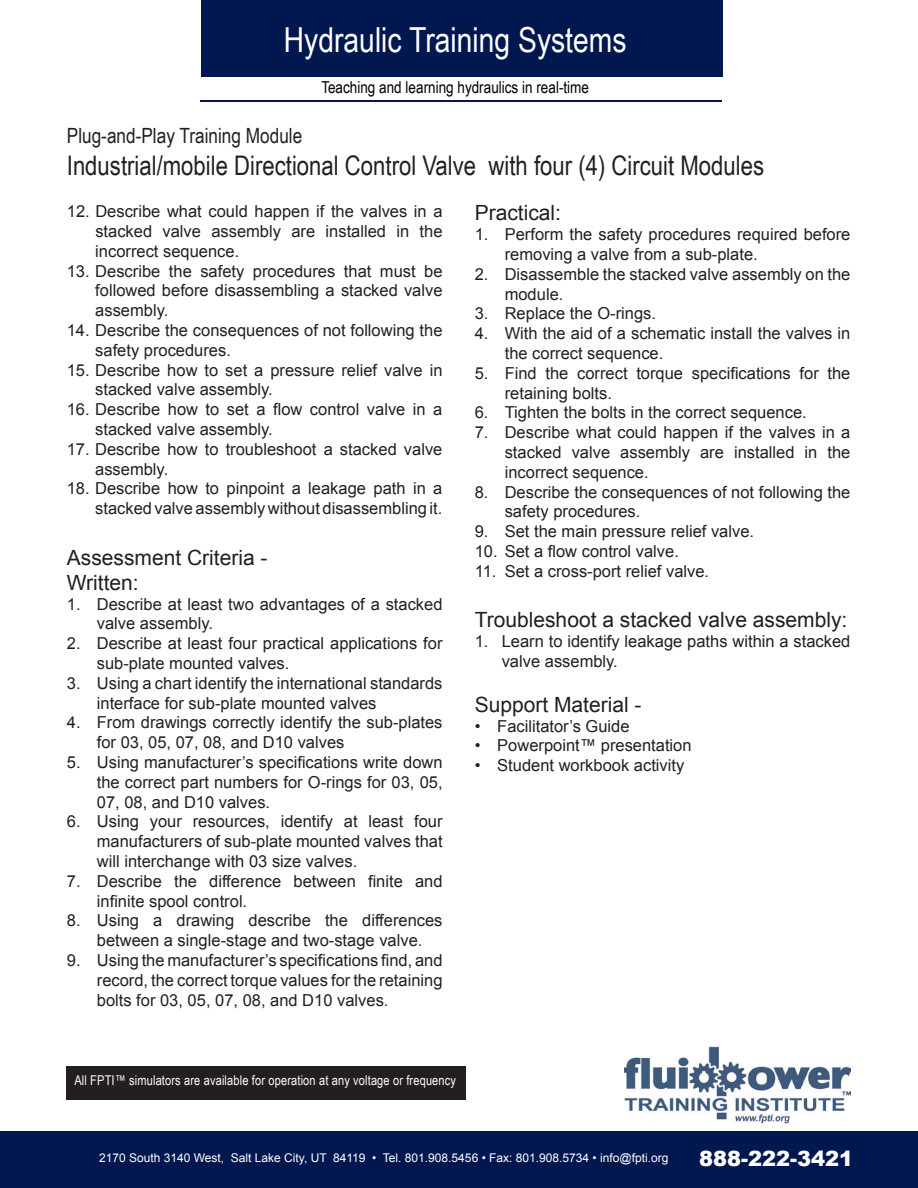
<style>
.page{position:relative;width:918px;height:1188px;background:#fff}
.page>*{position:absolute;margin:0;border:0;box-sizing:border-box;transform-origin:0 0}
.t1{font:34.5px "Arial Narrow";color:#fff}
.t2{font:27px "Arial Narrow";color:#231f20}
.t3{font:21px/25.2px "Arial";color:#231f20}
.t4{font:21px "Arial Narrow";color:#231f20}
.t5{font:900 21px "Arial";color:#fff}
.t6{font:16.5px/19.8px "Arial";color:#231f20}
.t7{font:16.5px "Arial Narrow";color:#000}
.t8{font:13.5px "Arial Narrow";letter-spacing:.01em;color:#fdfdfd}
.t9{font:12px "Arial";color:#fff}
</style>
<div class="page">
<div style="left:201px;top:0;width:522px;height:76px;background:#00174f"></div>
<div style="left:0;top:1131px;width:918px;height:57px;background:#00174f"></div>
<hr style="left:201px;top:100px;width:521px;height:2px;background:#00174f">
<img style="left:625px;top:1046px;width:225px;height:77px">
<div style="left:67px;top:1066px;width:399px;height:33px;background:#231f20"></div>
<h1 class="t1" style="left:284px;top:27px;width:344px">Hydraulic Training Systems</h1>
<p class="t7" style="left:321px;top:81px;width:269px">Teaching and learning hydraulics in real-time</p>
<p class="t4" style="left:67px;top:127px;width:237px">Plug-and-Play Training Module</p>
<h2 class="t2" style="left:67px;top:155px;width:699px">Industrial/mobile Directional Control Valve with four (4) Circuit Modules</h2>
<p class="t6" style="left:95px;top:203px;width:349px;text-align:justify;text-indent:-28px">12. Describe what could happen if the valves in a stacked valve assembly are installed in the incorrect sequence.</p>
<p class="t6" style="left:95px;top:262px;width:349px;text-align:justify;text-indent:-28px">13. Describe the safety procedures that must be followed before disassembling a stacked valve assembly.</p>
<p class="t6" style="left:95px;top:320px;width:349px;text-indent:-28px">14. Describe the consequences of not following the safety procedures.</p>
<p class="t6" style="left:95px;top:360px;width:349px;text-indent:-28px">15. Describe how to set a pressure relief valve in stacked valve assembly.</p>
<p class="t6" style="left:95px;top:400px;width:349px;text-indent:-28px">16. Describe how to set a flow control valve in a stacked valve assembly.</p>
<p class="t6" style="left:95px;top:441px;width:349px;text-indent:-28px">17. Describe how to troubleshoot a stacked valve assembly.</p>
<p class="t6" style="left:67px;top:480px;width:377px;text-align:right">18. Describe how to pinpoint a leakage path in a stacked valve assembly without disassembling it.</p>
<p class="t3" style="left:67px;top:547px;width:202px">Assessment Criteria -<br>Written:</p>
<p class="t6" style="left:97px;top:595px;width:347px;text-indent:-30px">1. Describe at least two advantages of a stacked valve assembly.</p>
<p class="t6" style="left:97px;top:635px;width:347px;text-indent:-30px">2. Describe at least four practical applications for sub-plate mounted valves.</p>
<p class="t6" style="left:97px;top:675px;width:347px;text-indent:-30px">3. Using a chart identify the international standards interface for sub-plate mounted valves</p>
<p class="t6" style="left:97px;top:714px;width:347px;text-indent:-30px">4. From drawings correctly identify the sub-plates for 03, 05, 07, 08, and D10 valves</p>
<p class="t6" style="left:97px;top:752px;width:347px;text-align:justify;text-indent:-30px">5. Using manufacturer’s specifications write down the correct part numbers for O-rings for 03, 05, 07, 08, and D10 valves.</p>
<p class="t6" style="left:97px;top:812px;width:347px;text-align:justify;text-indent:-30px">6. Using your resources, identify at least four manufacturers of sub-plate mounted valves that will interchange with 03 size valves.</p>
<p class="t6" style="left:97px;top:871px;width:347px;text-indent:-30px">7. Describe the difference between finite and infinite spool control.</p>
<p class="t6" style="left:67px;top:912px;width:377px;text-align:center">8. Using a drawing describe the differences between a single-stage and two-stage valve.</p>
<p class="t6" style="left:97px;top:950px;width:347px;text-align:justify;text-indent:-30px">9. Using the manufacturer’s specifications find, and record, the correct torque values for the retaining bolts for 03, 05, 07, 08, and D10 valves.</p>
<p class="t3" style="left:475px;top:201px;width:88px">Practical:</p>
<p class="t6" style="left:505px;top:225px;width:347px;text-indent:-30px">1. Perform the safety procedures required before removing a valve from a sub-plate.</p>
<p class="t6" style="left:505px;top:266px;width:347px;text-indent:-30px">2. Disassemble the stacked valve assembly on the module.</p>
<p class="t6" style="left:475px;top:305px;width:183px">3. Replace the O-rings.</p>
<p class="t6" style="left:505px;top:325px;width:347px;text-indent:-30px">4. With the aid of a schematic install the valves in the correct sequence.</p>
<p class="t6" style="left:505px;top:363px;width:347px;text-indent:-30px">5. Find the correct torque specifications for the retaining bolts.</p>
<p class="t6" style="left:475px;top:403px;width:334px">6. Tighten the bolts in the correct sequence.</p>
<p class="t6" style="left:505px;top:424px;width:347px;text-align:justify;text-indent:-30px">7. Describe what could happen if the valves in a stacked valve assembly are installed in the incorrect sequence.</p>
<p class="t6" style="left:505px;top:482px;width:347px;text-indent:-30px">8. Describe the consequences of not following the safety procedures.</p>
<p class="t6" style="left:475px;top:523px;width:281px">9. Set the main pressure relief valve.</p>
<p class="t6" style="left:475px;top:542px;width:206px">10. Set a flow control valve.</p>
<p class="t6" style="left:475px;top:563px;width:236px">11. Set a cross-port relief valve.</p>
<p class="t3" style="left:475px;top:608px;width:374px">Troubleshoot a stacked valve assembly:</p>
<p class="t6" style="left:502px;top:633px;width:350px;text-indent:-27px">1. Learn to identify leakage paths within a stacked valve assembly.</p>
<p class="t3" style="left:475px;top:694px;width:168px">Support Material -</p>
<p class="t6" style="left:475px;top:716px;width:156px">• Facilitator’s Guide</p>
<p class="t6" style="left:475px;top:736px;width:218px">• Powerpoint™ presentation</p>
<p class="t6" style="left:475px;top:756px;width:211px">• Student workbook activity</p>
<p class="t8" style="left:74px;top:1076px;width:383px">All FPTI™ simulators are available for operation at any voltage or frequency</p>
<p class="t9" style="left:99px;top:1150px;width:571px">2170 South 3140 West, Salt Lake City, UT 84119 • Tel. 801.908.5456 • Fax: 801.908.5734 • info@fpti.org</p>
<p class="t5" style="left:699px;top:1146px;width:156px">888-222-3421</p>
</div>
